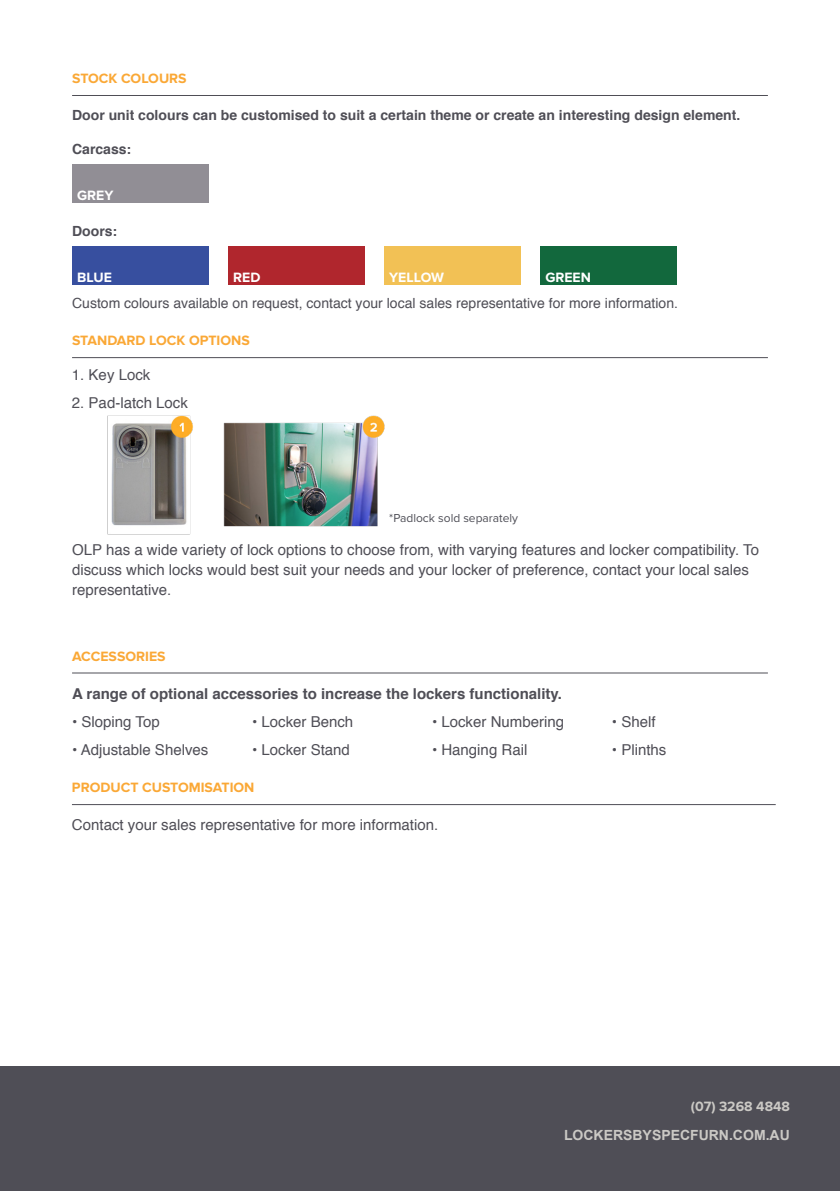
<style>
.page{position:relative;width:840px;height:1191px;background:#fff}
.page>*{position:absolute;margin:0;border:0;box-sizing:border-box;transform-origin:0 0}
.t1{font:15px/20px "Helvetica";color:#4f4e56}
.t2{font:700 15px "Helvetica";color:#4f4e56}
.t3{font:700 14px "Helvetica";color:#4f4e56}
.t4{font:14px "Helvetica";color:#4f4e56}
.t5{font:700 14px "Proxima Nova";color:#faa836}
.t6{font:700 14px "Arial";color:#cbc9c5}
.t7{font:700 14px "Proxima Nova";color:#fff}
.t8{font:700 14px "Proxima Nova";color:#cbc9c5}
.t9{font:12px "Proxima Nova";color:#4e4e56}
</style>
<div class="page">
<div style="left:0;top:1067px;width:839px;height:124px;background:#4f4e56"></div>
<hr style="left:72px;top:95px;width:695px;height:1px;background:#4f4e56">
<hr style="left:72px;top:357px;width:695px;height:1px;background:#4f4e56">
<hr style="left:72px;top:672px;width:695px;height:1px;background:#4f4e56">
<img style="left:107px;top:415px;width:278px;height:120px">
<div style="left:72px;top:164px;width:137px;height:39px;background:#918e95"></div>
<div style="left:72px;top:246px;width:137px;height:39px;background:#374f9f"></div>
<div style="left:228px;top:246px;width:137px;height:39px;background:#b0262d"></div>
<div style="left:384px;top:246px;width:137px;height:39px;background:#f2c155"></div>
<div style="left:540px;top:246px;width:136px;height:39px;background:#12683d"></div>
<hr style="left:72px;top:804px;width:703px;height:1px;background:#4f4e56">
<p class="t5" style="left:72px;top:70px;width:116px">STOCK COLOURS</p>
<p class="t3" style="left:72px;top:103px;width:669px">Door unit colours can be customised to suit a certain theme or create an interesting design element.</p>
<p class="t3" style="left:72px;top:138px;width:61px">Carcass:</p>
<p class="t7" style="left:77px;top:188px;width:38px">GREY</p>
<p class="t3" style="left:72px;top:219px;width:47px">Doors:</p>
<p class="t7" style="left:77px;top:269px;width:36px">BLUE</p>
<p class="t7" style="left:233px;top:269px;width:29px">RED</p>
<p class="t7" style="left:389px;top:269px;width:56px">YELLOW</p>
<p class="t7" style="left:545px;top:269px;width:47px">GREEN</p>
<p class="t4" style="left:72px;top:292px;width:607px">Custom colours available on request, contact your local sales representative for more information.</p>
<p class="t5" style="left:72px;top:332px;width:179px">STANDARD LOCK OPTIONS</p>
<p class="t1" style="left:72px;top:365px;width:80px">1. Key Lock</p>
<p class="t1" style="left:72px;top:393px;width:117px">2. Pad-latch Lock</p>
<p class="t9" style="left:389px;top:511px;width:130px">*Padlock sold separately</p>
<p class="t1" style="left:72px;top:540px;width:688px">OLP has a wide variety of lock options to choose from, with varying features and locker compatibility. To discuss which locks would best suit your needs and your locker of preference, contact your local sales representative.</p>
<p class="t5" style="left:72px;top:648px;width:95px">ACCESSORIES</p>
<p class="t2" style="left:72px;top:681px;width:491px">A range of optional accessories to increase the lockers functionality.</p>
<p class="t1" style="left:72px;top:712px;width:89px">• Sloping Top</p>
<p class="t1" style="left:72px;top:740px;width:138px">• Adjustable Shelves</p>
<p class="t1" style="left:252px;top:712px;width:103px">• Locker Bench</p>
<p class="t1" style="left:252px;top:740px;width:99px">• Locker Stand</p>
<p class="t1" style="left:432px;top:712px;width:133px">• Locker Numbering</p>
<p class="t1" style="left:432px;top:740px;width:97px">• Hanging Rail</p>
<p class="t5" style="left:72px;top:779px;width:184px">PRODUCT CUSTOMISATION</p>
<p class="t1" style="left:72px;top:814px;width:367px">Contact your sales representative for more information.</p>
<p class="t1" style="left:611px;top:712px;width:45px">• Shelf</p>
<p class="t1" style="left:611px;top:740px;width:56px">• Plinths</p>
<p class="t8" style="left:690px;top:1096px;width:101px">(07) 3268 4848</p>
<p class="t6" style="left:563px;top:1125px;width:227px">LOCKERSBYSPECFURN.COM.AU</p>
</div>
